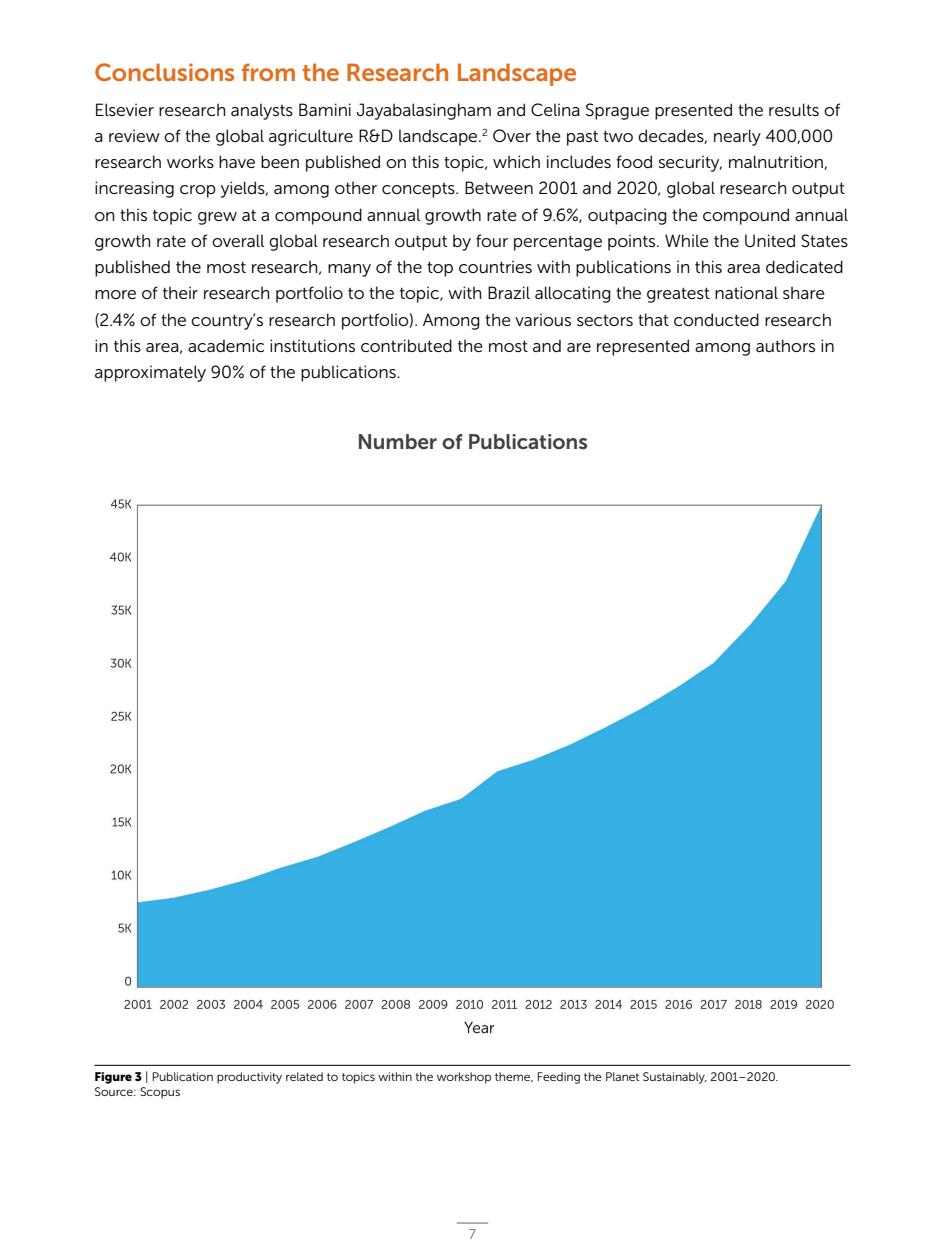
<style>
.page{position:relative;width:945px;height:1260px;background:#fff}
.page>*{position:absolute;margin:0;border:0;box-sizing:border-box;transform-origin:0 0}
.Header_1{font:24.5px "Museo Sans 700";letter-spacing:-.005em;color:#e36f1e}
.Sub_header{font:21px "Museo Sans 700";letter-spacing:-.005em;color:#414042}
.Body{font:17.5px/26.2px "Museo Sans 300";letter-spacing:-.005em;color:#000}
.t1{font:14px "Museo Sans 300";color:#6e685f}
.t2{font:12.25px/14.7px "Museo Sans 300";letter-spacing:-.005em;color:#000}
.s1{font-family:"Museo Sans 900"}
</style>
<div class="page">
<hr style="left:457px;top:1223px;width:31px;height:1px;background:#6e685f">
<img style="left:94px;top:499px;width:756px;height:566px">
<hr style="left:94px;top:1065px;width:756px;height:1px;background:#000">
<p class="Header_1" style="left:94px;top:59px;width:484px">Conclusions from the Research Landscape</p>
<p class="Body" style="left:94px;top:96px;width:755px">Elsevier research analysts Bamini Jayabalasingham and Celina Sprague presented the results of a review of the global agriculture R&amp;D landscape. <sup>2</sup> Over the past two decades, nearly 400,000 research works have been published on this topic, which includes food security, malnutrition, increasing crop yields, among other concepts. Between 2001 and 2020, global research output on this topic grew at a compound annual growth rate of 9.6%, outpacing the compound annual growth rate of overall global research output by four percentage points. While the United States published the most research, many of the top countries with publications in this area dedicated more of their research portfolio to the topic, with Brazil allocating the greatest national share (2.4% of the country’s research portfolio). Among the various sectors that conducted research in this area, academic institutions contributed the most and are represented among authors in approximately 90% of the publications.</p>
<p class="Sub_header" style="left:357px;top:430px;width:232px">Number of Publications</p>
<p class="t2" style="left:94px;top:1070px;width:683px"><span class="s1">Figure 3</span> | Publication productivity related to topics within the workshop theme, Feeding the Planet Sustainably, 2001–2020.<br>Source: Scopus</p>
<p class="t1" style="left:469px;top:1227px;width:9px">7</p>
</div>
